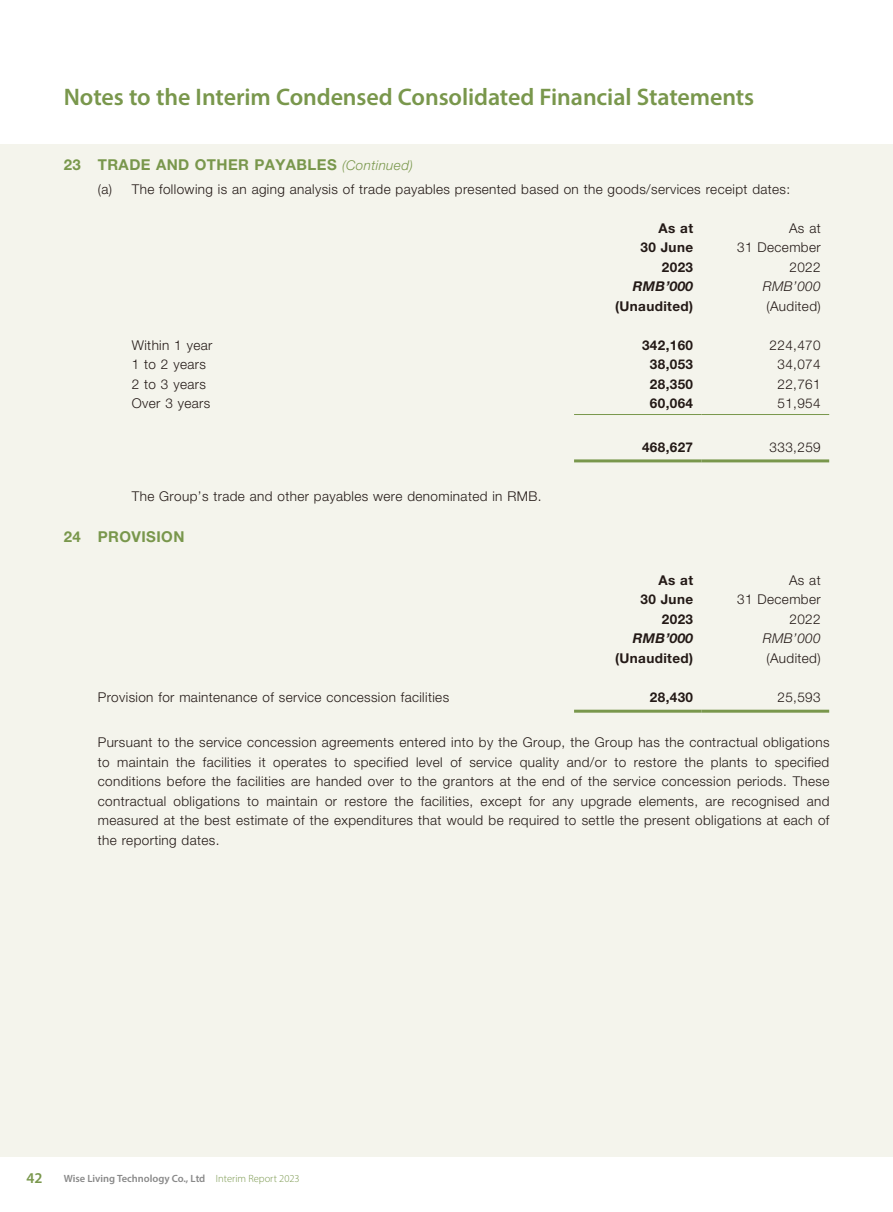
<style>
.page{position:relative;width:893px;height:1212px;background:#fff}
.page>*{position:absolute;margin:0;border:0;box-sizing:border-box;transform-origin:0 0}
.t1{font:600 24px "Myriad Pro";letter-spacing:-.005em;color:#79974c}
.t2{font:700 15px "Helvetica Neue LT Std";letter-spacing:.03em;color:#79974c}
.t3{font:600 15px "Myriad Pro";color:#79974c}
.t4{font:300 13.5px/19.5px "Helvetica Neue LT Std";letter-spacing:.03em;color:#231916;text-align:right}
.t5{font:700 13.5px/19.5px "Helvetica Neue LT Std";letter-spacing:.03em;color:#231916;text-align:right}
.t6{font:italic 700 13.5px "Helvetica Neue LT Std";letter-spacing:.03em;color:#231916}
.t7{font:italic 300 13.5px "Helvetica Neue LT Std";letter-spacing:.03em;color:#231916}
.t8{font:600 10.5px "Myriad Pro";color:#898989}
.s1{font-weight:300;font-style:italic;font-size:13.5px}
.s2{font-weight:300;color:#79974c}
</style>
<div class="page">
<div style="left:0;top:145px;width:893px;height:1012px;background:#f4f4ec"></div>
<hr style="left:574px;top:414px;width:128px;height:1px;background:#79974c">
<hr style="left:702px;top:414px;width:127px;height:1px;background:#79974c">
<hr style="left:574px;top:459px;width:128px;height:3px;background:#79974c">
<hr style="left:702px;top:459px;width:127px;height:3px;background:#79974c">
<hr style="left:574px;top:710px;width:128px;height:3px;background:#79974c">
<hr style="left:702px;top:710px;width:127px;height:3px;background:#79974c">
<h1 class="t1" style="left:64px;top:82px;width:692px">Notes to the Interim Condensed Consolidated Financial Statements</h1>
<p class="t2" style="left:64px;top:155px;width:351px">23 TRADE AND OTHER PAYABLES <span class="s1">(Continued)</span></p>
<p class="t4" style="left:98px;top:179px;width:694px">(a) The following is an aging analysis of trade payables presented based on the goods/services receipt dates:</p>
<p class="t5" style="left:640px;top:218px;width:54px">As at<br>30 June<br>2023</p>
<p class="t4" style="left:737px;top:218px;width:85px">As at<br>31 December<br>2022</p>
<p class="t6" style="left:633px;top:278px;width:62px">RMB’000</p>
<p class="t7" style="left:763px;top:278px;width:59px">RMB’000</p>
<p class="t5" style="left:615px;top:296px;width:80px">(Unaudited)</p>
<p class="t4" style="left:766px;top:296px;width:56px">(Audited)</p>
<p class="t4" style="left:132px;top:335px;width:82px">Within 1 year</p>
<p class="t5" style="left:642px;top:335px;width:53px">342,160</p>
<p class="t4" style="left:770px;top:335px;width:53px">224,470</p>
<p class="t4" style="left:132px;top:354px;width:76px">1 to 2 years</p>
<p class="t5" style="left:650px;top:354px;width:45px">38,053</p>
<p class="t4" style="left:777px;top:354px;width:45px">34,074</p>
<p class="t4" style="left:132px;top:374px;width:76px">2 to 3 years</p>
<p class="t5" style="left:650px;top:374px;width:45px">28,350</p>
<p class="t4" style="left:777px;top:374px;width:45px">22,761</p>
<p class="t4" style="left:132px;top:393px;width:80px">Over 3 years</p>
<p class="t5" style="left:650px;top:393px;width:45px">60,064</p>
<p class="t4" style="left:777px;top:393px;width:45px">51,954</p>
<p class="t5" style="left:642px;top:437px;width:53px">468,627</p>
<p class="t4" style="left:770px;top:437px;width:53px">333,259</p>
<p class="t4" style="left:132px;top:486px;width:411px">The Group’s trade and other payables were denominated in RMB.</p>
<p class="t2" style="left:64px;top:527px;width:122px">24 PROVISION</p>
<p class="t5" style="left:640px;top:570px;width:54px">As at<br>30 June<br>2023</p>
<p class="t4" style="left:737px;top:570px;width:85px">As at<br>31 December<br>2022</p>
<p class="t6" style="left:633px;top:630px;width:62px">RMB’000</p>
<p class="t7" style="left:763px;top:630px;width:59px">RMB’000</p>
<p class="t5" style="left:615px;top:648px;width:80px">(Unaudited)</p>
<p class="t4" style="left:766px;top:648px;width:56px">(Audited)</p>
<p class="t4" style="left:98px;top:687px;width:353px">Provision for maintenance of service concession facilities</p>
<p class="t5" style="left:650px;top:687px;width:45px">28,430</p>
<p class="t4" style="left:777px;top:687px;width:45px">25,593</p>
<p class="t4" style="left:98px;top:732px;width:733px;text-align:justify">Pursuant to the service concession agreements entered into by the Group, the Group has the contractual obligations to maintain the facilities it operates to specified level of service quality and/or to restore the plants to specified conditions before the facilities are handed over to the grantors at the end of the service concession periods. These contractual obligations to maintain or restore the facilities, except for any upgrade elements, are recognised and measured at the best estimate of the expenditures that would be required to settle the present obligations at each of the reporting dates.</p>
<p class="t3" style="left:26px;top:1168px;width:18px">42</p>
<p class="t8" style="left:64px;top:1172px;width:237px">Wise Living Technology Co., Ltd <span class="s2">Interim Report 2023</span></p>
</div>
